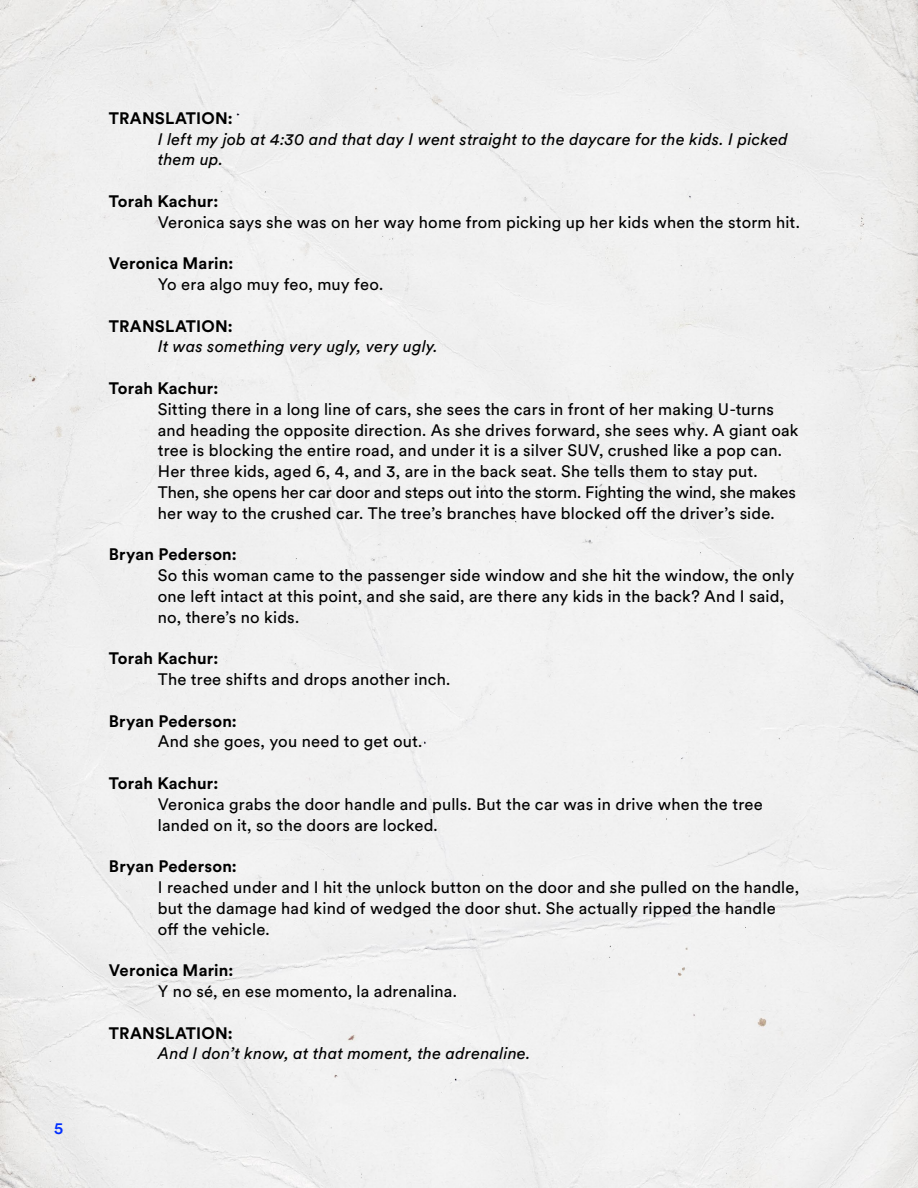
<style>
.page{position:relative;width:918px;height:1188px;background:#f0f0f0}
.page>*{position:absolute;margin:0;border:0;box-sizing:border-box;transform-origin:0 0}
.t1{font:16.5px/20.9px "Circular XX";letter-spacing:.01em;color:#000}
.t2{font:700 16.5px "Circular XX";letter-spacing:.01em;color:#000}
.t3{font:italic 16.5px/20.9px "Circular XX";letter-spacing:.01em;color:#000}
.t4{font:500 16.5px "Circular XX";color:#002eff}
</style>
<div class="page">
<p class="t4" style="left:54px;top:1117px;width:11px">5</p>
<p class="t2" style="left:109px;top:107px;width:126px">TRANSLATION:</p>
<p class="t3" style="left:158px;top:128px;width:631px">I left my job at 4:30 and that day I went straight to the daycare for the kids. I picked them up.</p>
<p class="t2" style="left:109px;top:190px;width:111px">Torah Kachur:</p>
<p class="t1" style="left:158px;top:211px;width:644px">Veronica says she was on her way home from picking up her kids when the storm hit.</p>
<p class="t2" style="left:109px;top:252px;width:126px">Veronica Marin:</p>
<p class="t1" style="left:158px;top:273px;width:227px">Yo era algo muy feo, muy feo.</p>
<p class="t2" style="left:109px;top:315px;width:126px">TRANSLATION:</p>
<p class="t3" style="left:158px;top:336px;width:281px">It was something very ugly, very ugly.</p>
<p class="t2" style="left:109px;top:377px;width:111px">Torah Kachur:</p>
<p class="t1" style="left:158px;top:398px;width:642px">Sitting there in a long line of cars, she sees the cars in front of her making U-turns and heading the opposite direction. As she drives forward, she sees why. A giant oak tree is blocking the entire road, and under it is a silver SUV, crushed like a pop can.<br>Her three kids, aged 6, 4, and 3, are in the back seat. She tells them to stay put.<br>Then, she opens her car door and steps out into the storm. Fighting the wind, she makes her way to the crushed car. The tree’s branches have blocked off the driver’s side.</p>
<p class="t2" style="left:109px;top:543px;width:130px">Bryan Pederson:</p>
<p class="t1" style="left:158px;top:564px;width:638px">So this woman came to the passenger side window and she hit the window, the only one left intact at this point, and she said, are there any kids in the back? And I said, no, there’s no kids.</p>
<p class="t2" style="left:109px;top:647px;width:111px">Torah Kachur:</p>
<p class="t1" style="left:158px;top:668px;width:294px">The tree shifts and drops another inch.</p>
<p class="t2" style="left:109px;top:710px;width:130px">Bryan Pederson:</p>
<p class="t1" style="left:158px;top:731px;width:266px">And she goes, you need to get out.</p>
<p class="t2" style="left:109px;top:772px;width:111px">Torah Kachur:</p>
<p class="t1" style="left:158px;top:793px;width:606px">Veronica grabs the door handle and pulls. But the car was in drive when the tree landed on it, so the doors are locked.</p>
<p class="t2" style="left:109px;top:855px;width:130px">Bryan Pederson:</p>
<p class="t1" style="left:158px;top:876px;width:643px">I reached under and I hit the unlock button on the door and she pulled on the handle, but the damage had kind of wedged the door shut. She actually ripped the handle off the vehicle.</p>
<p class="t2" style="left:109px;top:959px;width:126px">Veronica Marin:</p>
<p class="t1" style="left:158px;top:980px;width:301px">Y no sé, en ese momento, la adrenalina.</p>
<p class="t2" style="left:109px;top:1021px;width:126px">TRANSLATION:</p>
<p class="t3" style="left:158px;top:1042px;width:374px">And I don’t know, at that moment, the adrenaline.</p>
</div>
